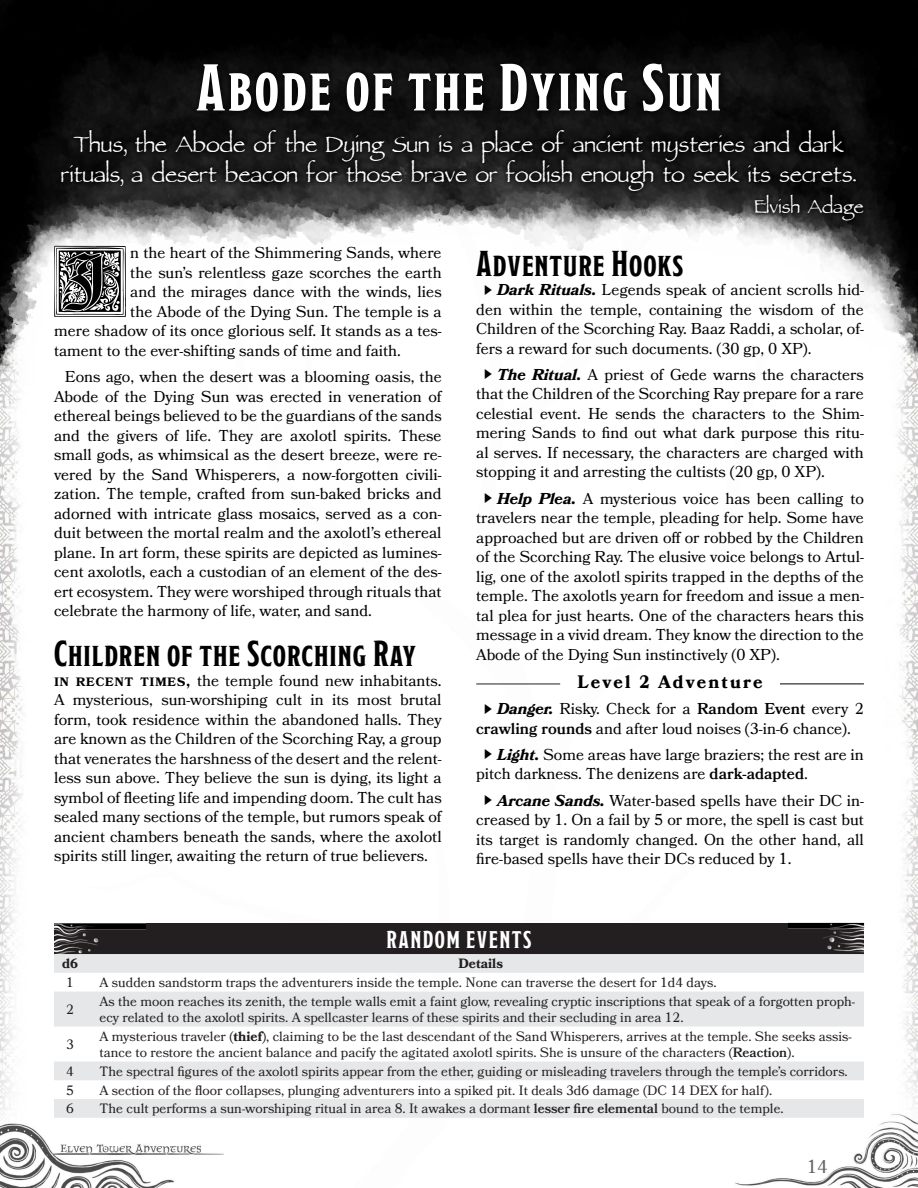
<style>
.page{position:relative;width:918px;height:1188px;background:#fff}
.page>*{position:absolute;margin:0;border:0;box-sizing:border-box;transform-origin:0 0}
.Drops_Caps{font:88.8px "Neugotische Initialen";color:#010101}
.Chapter_Header{font:700 66px "Modesto Condensed";letter-spacing:.04em;color:#fff}
.Epigraph{font:36px/30px "Parchment MF";color:#fff;text-align:center}
.Heading_1{font:36px "Modesto Condensed";letter-spacing:.025em;color:#010101}
.Epigraph_Author{font:30px "Parchment MF";color:#fff}
.Random_Encounters_Ta{font:700 24px "Modesto Condensed";letter-spacing:.06em;color:#fff}
.t1{font:18.6px "Bookmania";color:#231f20}
.Encounter_Level{font:700 18px "Bookmania";letter-spacing:.11em;color:#000}
.Core_Body_-_Indented{font:15.75px/19.5px "Bookmania";color:#010101;text-align:justify}
.Small_Caps_-_after_H{font:15.75px/19.5px "Bookmania";color:#010101;text-align:justify}
.Drops_Caps-2{font:15.75px "Bookmania";color:#010101}
.Lines{font:13.5px/16.2px "Bookmania";color:#231f20}
.Lines-2{font:700 13.5px "Bookmania";color:#231f20}
.Numbers{font:13.5px "Bookmania";color:#231f20}
.Numbers-2{font:700 13.5px "Bookmania";color:#231f20}
.s1{font-weight:600;font-size:16.5px}
.s2{font-family:"Hira Kaku Pro W3";font-size:10.5px;color:#000}
.s3{font-weight:700;font-style:italic}
.s4{font-weight:600}
.s5{font-weight:700}
</style>
<div class="page">
<img style="left:0;top:395px;width:918px;height:793px">
<img style="left:0;top:0;width:918px;height:395px">
<div style="left:55px;top:124px;width:814px;height:102px;background:#010101;opacity:.75"></div>
<div style="left:191px;top:58px;width:536px;height:59px;background:#0a0a0a"></div>
<hr style="left:780px;top:684px;width:84px;height:1px;background:#000">
<hr style="left:476px;top:684px;width:84px;height:1px;background:#231f20">
<div style="left:54px;top:923px;width:810px;height:33px;background:#231f20"></div>
<svg style="left:54px;top:954px;width:810px;height:164px;fill:#e6e7e9"></svg>
<img style="left:54px;top:923px;width:92px;height:31px">
<img style="left:788px;top:923px;width:76px;height:30px">
<p class="Chapter_Header" style="left:196px;top:55px;width:527px">Abode of the Dying Sun</p>
<p class="Epigraph" style="left:61px;top:132px;width:796px">Thus, the Abode of the Dying Sun is a place of ancient mysteries and dark rituals, a desert beacon for those brave or foolish enough to seek its secrets.</p>
<p class="Epigraph_Author" style="left:755px;top:194px;width:111px">Elvish Adage</p>
<p class="Drops_Caps" style="left:50px;top:234px;width:82px">I</p>
<p class="Drops_Caps-2" style="left:130px;top:244px;width:313px">n the heart of the Shimmering Sands, where</p>
<p class="Drops_Caps-2" style="left:130px;top:263px;width:313px">the sun’s relentless gaze scorches the earth</p>
<p class="Drops_Caps-2" style="left:130px;top:283px;width:313px">and the mirages dance with the winds, lies</p>
<p class="Drops_Caps-2" style="left:130px;top:302px;width:313px">the Abode of the Dying Sun. The temple is a</p>
<p class="Drops_Caps-2" style="left:54px;top:322px;width:389px">mere shadow of its once glorious self. It stands as a tes-</p>
<p class="Drops_Caps-2" style="left:54px;top:341px;width:348px">tament to the ever-shifting sands of time and faith.</p>
<p class="Core_Body_-_Indented" style="left:54px;top:367px;width:389px;text-indent:11px">Eons ago, when the desert was a blooming oasis, the Abode of the Dying Sun was erected in veneration of ethereal beings believed to be the guardians of the sands and the givers of life. They are axolotl spirits. These small gods, as whimsical as the desert breeze, were re&shy;vered by the Sand Whisperers, a now-forgotten civili&shy;zation. The temple, crafted from sun-baked bricks and adorned with intricate glass mosaics, served as a con&shy;duit between the mortal realm and the axolotl’s ethereal plane. In art form, these spirits are depicted as lumines&shy;cent axolotls, each a custodian of an element of the des&shy;ert ecosystem. They were worshiped through rituals that celebrate the harmony of life, water, and sand.</p>
<p class="Heading_1" style="left:54px;top:636px;width:363px">Children of the Scorching Ray</p>
<p class="Small_Caps_-_after_H" style="left:54px;top:671px;width:389px"><span class="s1">In recent times,</span> the temple found new inhabitants.<br>A mysterious, sun-worshiping cult in its most brutal form, took residence within the abandoned halls. They are known as the Children of the Scorching Ray, a group that venerates the harshness of the desert and the relent&shy;less sun above. They believe the sun is dying, its light a symbol of fleeting life and impending doom. The cult has sealed many sections of the temple, but rumors speak of ancient chambers beneath the sands, where the axolotl spirits still linger, awaiting the return of true believers.</p>
<p class="Heading_1" style="left:476px;top:245px;width:208px">Adventure Hooks</p>
<p class="Core_Body_-_Indented" style="left:476px;top:280px;width:389px;text-indent:7px"><span class="s2">▶</span> <span class="s3">Dark Rituals.</span> Legends speak of ancient scrolls hid&shy;den within the temple, containing the wisdom of the Children of the Scorching Ray. Baaz Raddi, a scholar, of&shy;fers a reward for such documents. (30 gp, 0 XP).</p>
<p class="Core_Body_-_Indented" style="left:476px;top:365px;width:389px;text-indent:7px"><span class="s2">▶</span> <span class="s3">The Ritual.</span> A priest of Gede warns the characters that the Children of the Scorching Ray prepare for a rare celestial event. He sends the characters to the Shim&shy;mering Sands to find out what dark purpose this ritu&shy;al serves. If necessary, the characters are charged with stopping it and arresting the cultists (20 gp, 0 XP).</p>
<p class="Core_Body_-_Indented" style="left:476px;top:488px;width:389px;text-indent:7px"><span class="s2">▶</span> <span class="s3">Help Plea.</span> A mysterious voice has been calling to travelers near the temple, pleading for help. Some have approached but are driven off or robbed by the Children of the Scorching Ray. The elusive voice belongs to Artul&shy;lig, one of the axolotl spirits trapped in the depths of the temple. The axolotls yearn for freedom and issue a men&shy;tal plea for just hearts. One of the characters hears this message in a vivid dream. They know the direction to the Abode of the Dying Sun instinctively (0 XP).</p>
<p class="Encounter_Level" style="left:577px;top:671px;width:187px">Level 2 Adventure</p>
<p class="Core_Body_-_Indented" style="left:476px;top:699px;width:389px;text-indent:7px"><span class="s2">▶</span> <span class="s3">Danger.</span> Risky. Check for a <span class="s4">Random Event</span> every 2 <span class="s4">crawling rounds</span> and after loud noises (3-in-6 chance).</p>
<p class="Core_Body_-_Indented" style="left:476px;top:745px;width:389px;text-indent:7px"><span class="s2">▶</span> <span class="s3">Light.</span> Some areas have large braziers; the rest are in pitch darkness. The denizens are <span class="s4">dark-adapted</span>.</p>
<p class="Core_Body_-_Indented" style="left:476px;top:791px;width:389px;text-indent:7px"><span class="s2">▶</span> <span class="s3">Arcane Sands.</span> Water-based spells have their DC in&shy;creased by 1. On a fail by 5 or more, the spell is cast but its target is randomly changed. On the other hand, all fire-based spells have their DCs reduced by 1.</p>
<p class="Random_Encounters_Ta" style="left:386px;top:927px;width:147px">RANDOM EVENTS</p>
<p class="Numbers-2" style="left:62px;top:956px;width:17px">d6</p>
<p class="Lines-2" style="left:458px;top:956px;width:46px">Details</p>
<p class="Numbers" style="left:66px;top:975px;width:9px">1</p>
<p class="Lines" style="left:100px;top:974px;width:619px">A sudden sandstorm traps the adventurers inside the temple. None can traverse the desert for 1d4 days.</p>
<p class="Numbers" style="left:66px;top:1002px;width:9px">2</p>
<p class="Lines" style="left:100px;top:993px;width:757px">As the moon reaches its zenith, the temple walls emit a faint glow, revealing cryptic inscriptions that speak of a forgotten proph&shy;ecy related to the axolotl spirits. A spellcaster learns of these spirits and their secluding in area 12.</p>
<p class="Numbers" style="left:66px;top:1037px;width:9px">3</p>
<p class="Lines" style="left:100px;top:1028px;width:754px">A mysterious traveler (<span class="s5">thief</span>), claiming to be the last descendant of the Sand Whisperers, arrives at the temple. She seeks assis&shy;tance to restore the ancient balance and pacify the agitated axolotl spirits. She is unsure of the characters (<span class="s4">Reaction</span>).</p>
<p class="Numbers" style="left:66px;top:1063px;width:9px">4</p>
<p class="Lines" style="left:100px;top:1063px;width:750px">The spectral figures of the axolotl spirits appear from the ether, guiding or misleading travelers through the temple’s corridors.</p>
<p class="Numbers" style="left:66px;top:1082px;width:9px">5</p>
<p class="Lines" style="left:100px;top:1082px;width:674px">A section of the floor collapses, plunging adventurers into a spiked pit. It deals 3d6 damage (DC 14 DEX for half).</p>
<p class="Numbers" style="left:66px;top:1101px;width:9px">6</p>
<p class="Lines" style="left:100px;top:1101px;width:686px">The cult performs a sun-worshiping ritual in area 8. It awakes a dormant <span class="s4">lesser fire elemental</span> bound to the temple.</p>
<p class="t1" style="left:806px;top:1156px;width:23px">14</p>
</div>
